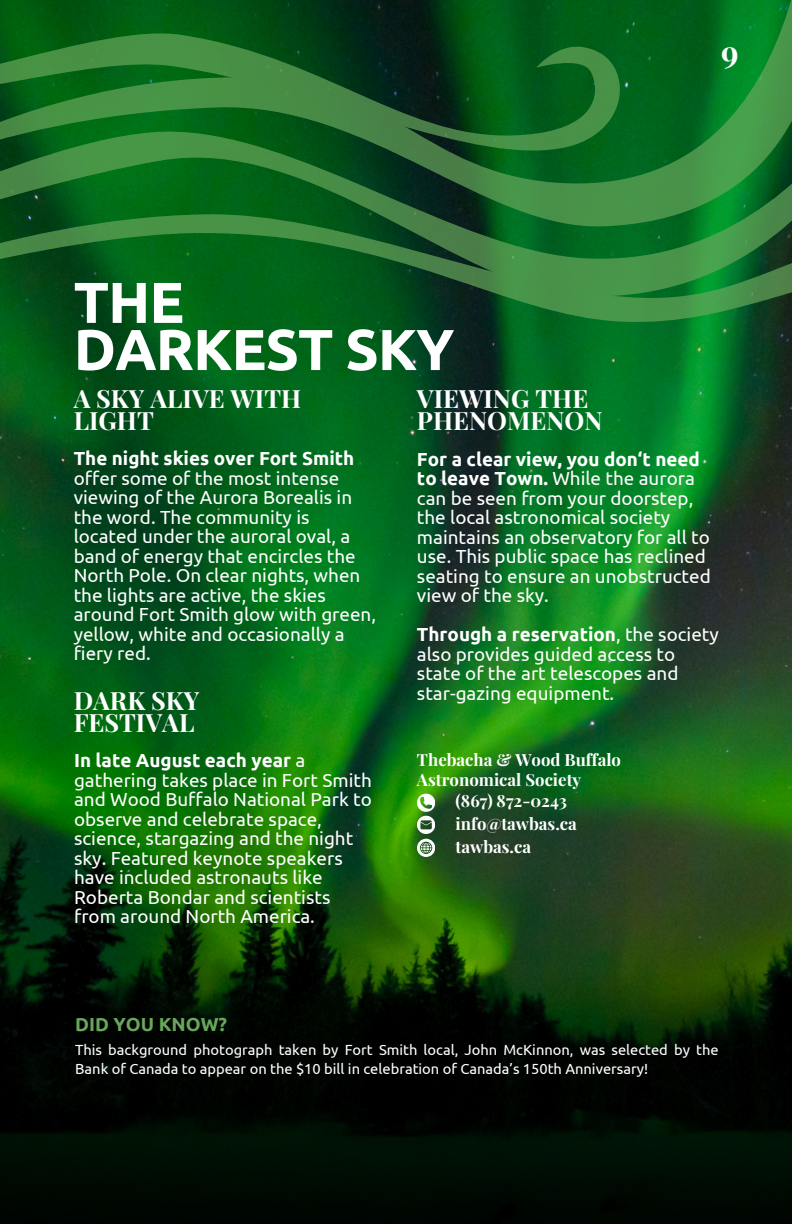
<style>
.page{position:relative;width:792px;height:1224px;background:#fff}
.page>*{position:absolute;margin:0;border:0;box-sizing:border-box;transform-origin:0 0}
.t1{font:700 57.6px/47.2px "Ubuntu";letter-spacing:-.015em;color:#fff}
.t2{font:700 31.6px "Playfair Display";color:#fff}
.t3{font:700 25.2px/22px "Playfair Display";color:#fff}
.t4{font:18.8px/19.6px "Ubuntu";color:#fff}
.t5{font:700 18.8px "Ubuntu";color:#68a75c}
.t6{font:700 16.8px/19.6px "Playfair Display";color:#fff}
.t7{font:14.6px/19.6px "Ubuntu";color:#fff}
.s1{font-weight:700}
</style>
<div class="page">
<img style="left:0;top:322px;width:792px;height:618px">
<svg style="left:0;top:0;width:792px;height:212px;background:#176827"></svg>
<svg style="left:0;top:212px;width:792px;height:110px;background:#1a6b2a"></svg>
<img style="left:0;top:940px;width:792px;height:235px">
<svg style="left:417px;top:794px;width:18px;height:63px"></svg>
<div style="left:0;top:1175px;width:792px;height:49px;background:#000802"></div>
<h5 class="t2" style="left:721px;top:29px;width:19px">9</h5>
<p class="t1" style="left:74px;top:278px;width:382px">THE<br>DARKEST SKY</p>
<h1 class="t3" style="left:74px;top:386px;width:229px">A SKY ALIVE WITH<br>LIGHT</h1>
<h2 class="t4" style="left:417px;top:449px;width:295px"><span class="s1">For a clear view, you don‘t need to leave Town.</span> While the aurora can be seen from your doorstep, the local astronomical society maintains an observatory for all to use. This public space has reclined seating to ensure an unobstructed view of the sky.</h2>
<h4 class="t4" style="left:417px;top:625px;width:303px"><span class="s1">Through a reservation</span>, the society also provides guided access to state of the art telescopes and star-gazing equipment.</h4>
<h2 class="t3" style="left:417px;top:386px;width:187px">VIEWING THE<br>PHENOMENON</h2>
<p class="t4" style="left:74px;top:448px;width:304px"><span class="s1">The night skies over Fort Smith </span>offer some of the most intense viewing of the Aurora Borealis in the word. The community is located under the auroral oval, a band of energy that encircles the<br>North Pole. On clear nights, when the lights are active, the skies around Fort Smith glow with green, yellow, white and occasionally a fiery red.</p>
<h4 class="t3" style="left:74px;top:689px;width:127px">DARK SKY<br>FESTIVAL</h4>
<h2 class="t4" style="left:74px;top:750px;width:299px"><span class="s1">In late August each year</span> a gathering takes place in Fort Smith and Wood Buffalo National Park to observe and celebrate space, science, stargazing and the night sky. Featured keynote speakers have included astronauts like<br>Roberta Bondar and scientists from around North America.</h2>
<h5 class="t6" style="left:417px;top:749px;width:206px">Thebacha &amp; Wood Buffalo<br>Astronomical Society</h5>
<p class="t6" style="left:456px;top:790px;width:113px">(867) 872-0243</p>
<p class="t6" style="left:456px;top:813px;width:123px">info@tawbas.ca</p>
<h5 class="t6" style="left:456px;top:837px;width:77px">tawbas.ca</h5>
<h4 class="t5" style="left:75px;top:1014px;width:154px">DID YOU KNOW?</h4>
<h4 class="t7" style="left:75px;top:1040px;width:645px">This background photograph taken by Fort Smith local, John McKinnon, was selected by the<br>Bank of Canada to appear on the $10 bill in celebration of Canada’s 150th Anniversary!</h4>
</div>
